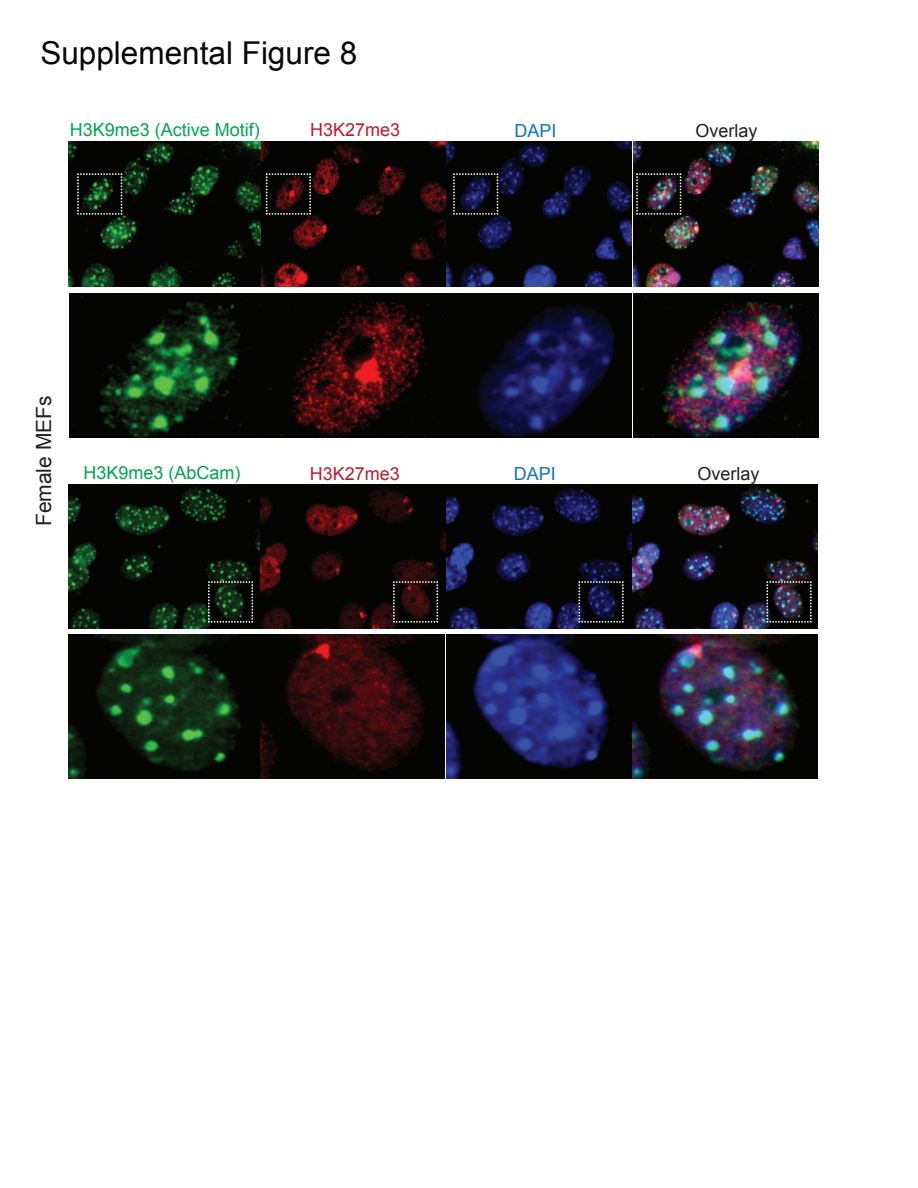
<style>
.page{position:relative;width:918px;height:1188px;background:#fff}
.page>*{position:absolute;margin:0;border:0;box-sizing:border-box;transform-origin:0 0}
.t1{font:31.5px "Arial";color:#050605}
.t2{font:21px "Arial";color:#231f20}
.t3{font:18px "Arial";color:#00a54f}
.t4{font:18px "Arial";color:#be1d2c}
.t5{font:18px "Arial";color:#231f20}
.t6{font:18px "Arial";color:#1074bc}
</style>
<div class="page">
<img style="left:69px;top:142px;width:749px;height:144px">
<img style="left:68px;top:484px;width:377px;height:144px">
<img style="left:447px;top:484px;width:184px;height:144px">
<img style="left:633px;top:484px;width:185px;height:144px">
<img style="left:766px;top:581px;width:46px;height:42px">
<svg style="left:578px;top:581px;width:46px;height:42px;background:#1c1d34"></svg>
<svg style="left:392px;top:581px;width:47px;height:42px;background:#2b1818"></svg>
<svg style="left:207px;top:581px;width:47px;height:42px;background:#1b2b1d"></svg>
<img style="left:447px;top:634px;width:184px;height:144px">
<img style="left:633px;top:634px;width:185px;height:144px">
<img style="left:68px;top:634px;width:376px;height:144px">
<img style="left:69px;top:293px;width:749px;height:144px">
<svg style="left:77px;top:173px;width:46px;height:42px;background:#1b2b1d"></svg>
<svg style="left:265px;top:173px;width:47px;height:42px;background:#2b1817"></svg>
<svg style="left:453px;top:173px;width:46px;height:42px;background:#1b1c2e"></svg>
<img style="left:636px;top:173px;width:46px;height:42px">
<h1 class="t1" style="left:40px;top:33px;width:318px">Supplemental Figure 8</h1>
<p class="t3" style="left:70px;top:118px;width:192px">H3K9me3 (Active Motif)</p>
<p class="t4" style="left:310px;top:118px;width:92px">H3K27me3</p>
<p class="t6" style="left:514px;top:119px;width:44px">DAPI</p>
<p class="t5" style="left:695px;top:119px;width:64px">Overlay</p>
<p class="t2" style="left:30px;top:526px;width:132px;rotate:-90deg">Female MEFs</p>
<p class="t3" style="left:83px;top:460px;width:159px">H3K9me3 (AbCam)</p>
<p class="t4" style="left:310px;top:462px;width:92px">H3K27me3</p>
<p class="t6" style="left:514px;top:462px;width:44px">DAPI</p>
<p class="t5" style="left:697px;top:462px;width:64px">Overlay</p>
</div>
